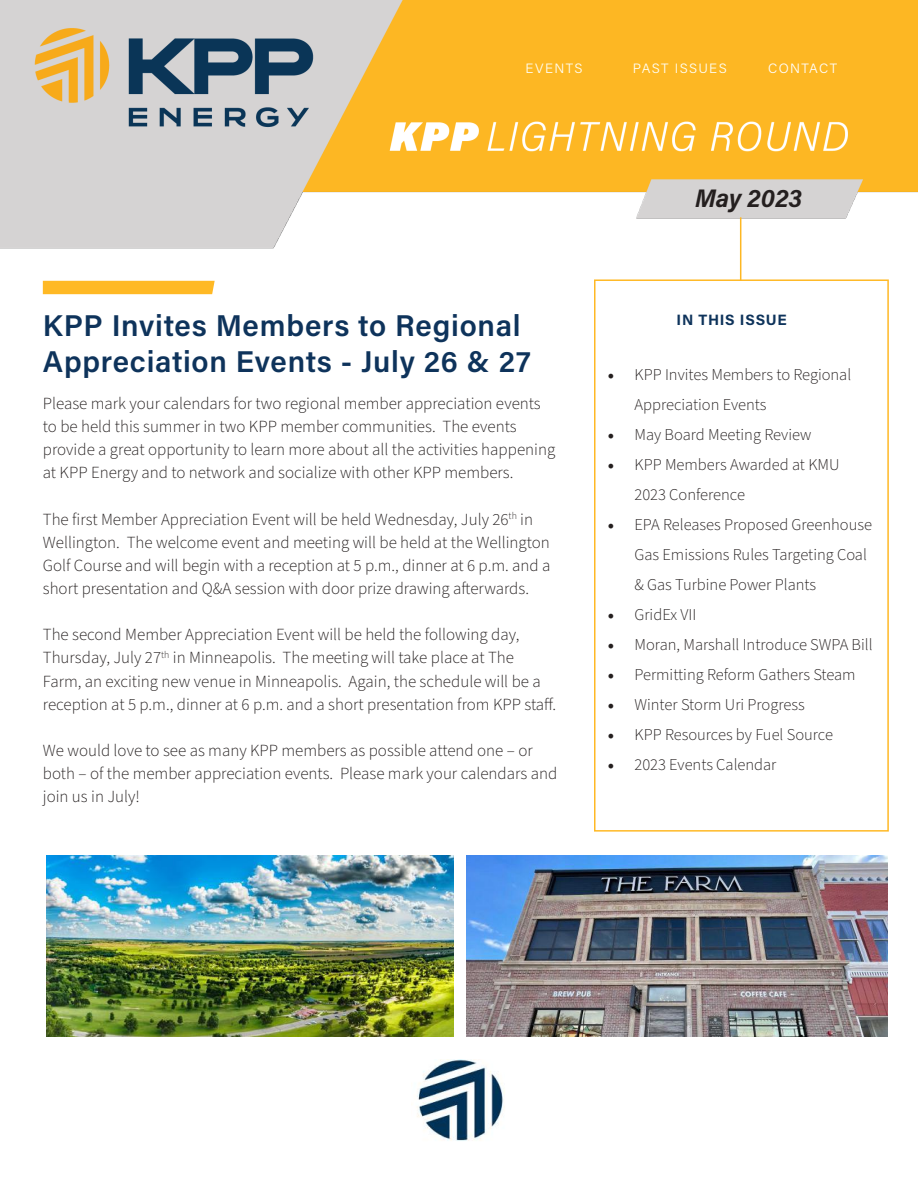
<style>
.page{position:relative;width:918px;height:1188px;background:#fff}
.page>*{position:absolute;margin:0;border:0;box-sizing:border-box;transform-origin:0 0}
.t1{font:600 30px/36px "Acumin Pro";letter-spacing:.025em;color:#0e335b}
.t2{font:italic 700 25.5px "Acumin Pro Semi Cond";color:#241f1f}
.t3{font:300 16.95px/23.1px "Source Sans Pro";color:#241f1f}
.t4{font:300 16.5px/30px "Source Sans Pro";color:#241f1f}
.t5{font:700 15px "Acumin Pro";letter-spacing:.05em;color:#0e335b}
.t6{font:300 13.5px "Acumin Pro";letter-spacing:.105em;color:#fffff6}
.t7{font:300 13.5px "Acumin Pro";letter-spacing:.105em;color:#fff}
.s1{font-family:"Minion Pro";font-weight:400;font-size:18px}
</style>
<div class="page">
<div style="left:594px;top:279px;width:295px;height:553px;border:2px solid #ffb925"></div>
<img style="left:0;top:0;width:918px;height:255px">
<hr style="left:740px;top:217px;width:1px;height:64px;background:#fdb723">
<div style="left:43px;top:281px;width:172px;height:13px;background:#ffb925"></div>
<img style="left:417px;top:1059px;width:88px;height:82px">
<img style="left:46px;top:855px;width:408px;height:182px">
<img style="left:467px;top:855px;width:420px;height:182px">
<p class="t6" style="left:525px;top:59px;width:59px">EVENTS</p>
<p class="t6" style="left:633px;top:59px;width:95px">PAST ISSUES</p>
<p class="t7" style="left:768px;top:59px;width:71px">CONTACT</p>
<h1 class="t1" style="left:43px;top:306px;width:490px">KPP Invites Members to Regional<br>Appreciation Events - July 26 &amp; 27</h1>
<p class="t3" style="left:43px;top:392px;width:514px">Please mark your calendars for two regional member appreciation events to be held this summer in two KPP member communities. The events provide a great opportunity to learn more about all the activities happening at KPP Energy and to network and socialize with other KPP members.</p>
<p class="t3" style="left:43px;top:508px;width:509px">The first Member Appreciation Event will be held Wednesday, July 26<sup>th</sup> in Wellington. The welcome event and meeting will be held at the Wellington Golf Course and will begin with a reception at 5 p.m., dinner at 6 p.m. and a short presentation and Q&amp;A session with door prize drawing afterwards.</p>
<p class="t3" style="left:43px;top:624px;width:515px">The second Member Appreciation Event will be held the following day, Thursday, July 27<sup>th</sup> in Minneapolis. The meeting will take place at The Farm, an exciting new venue in Minneapolis. Again, the schedule will be a reception at 5 p.m., dinner at 6 p.m. and a short presentation from KPP staff.</p>
<p class="t3" style="left:43px;top:739px;width:516px">We would love to see as many KPP members as possible attend one – or both – of the member appreciation events. Please mark your calendars and join us in July!</p>
<h2 class="t2" style="left:695px;top:180px;width:108px">May 2023</h2>
<p class="t5" style="left:677px;top:309px;width:112px">IN THIS ISSUE</p>
<p class="t4" style="left:634px;top:360px;width:218px;text-indent:-27px"><span class="s1">•</span> KPP Invites Members to Regional<br>Appreciation Events</p>
<p class="t4" style="left:608px;top:420px;width:206px"><span class="s1">•</span> May Board Meeting Review</p>
<p class="t4" style="left:634px;top:450px;width:207px;text-indent:-27px"><span class="s1">•</span> KPP Members Awarded at KMU<br>2023 Conference</p>
<p class="t4" style="left:634px;top:510px;width:239px;text-indent:-27px"><span class="s1">•</span> EPA Releases Proposed Greenhouse<br>Gas Emissions Rules Targeting Coal &amp; Gas Turbine Power Plants</p>
<p class="t4" style="left:608px;top:600px;width:90px"><span class="s1">•</span> GridEx VII</p>
<p class="t4" style="left:608px;top:630px;width:267px"><span class="s1">•</span> Moran, Marshall Introduce SWPA Bill</p>
<p class="t4" style="left:608px;top:660px;width:250px"><span class="s1">•</span> Permitting Reform Gathers Steam</p>
<p class="t4" style="left:608px;top:690px;width:199px"><span class="s1">•</span> Winter Storm Uri Progress</p>
<p class="t4" style="left:608px;top:720px;width:227px"><span class="s1">•</span> KPP Resources by Fuel Source</p>
<p class="t4" style="left:608px;top:750px;width:171px"><span class="s1">•</span> 2023 Events Calendar</p>
</div>
